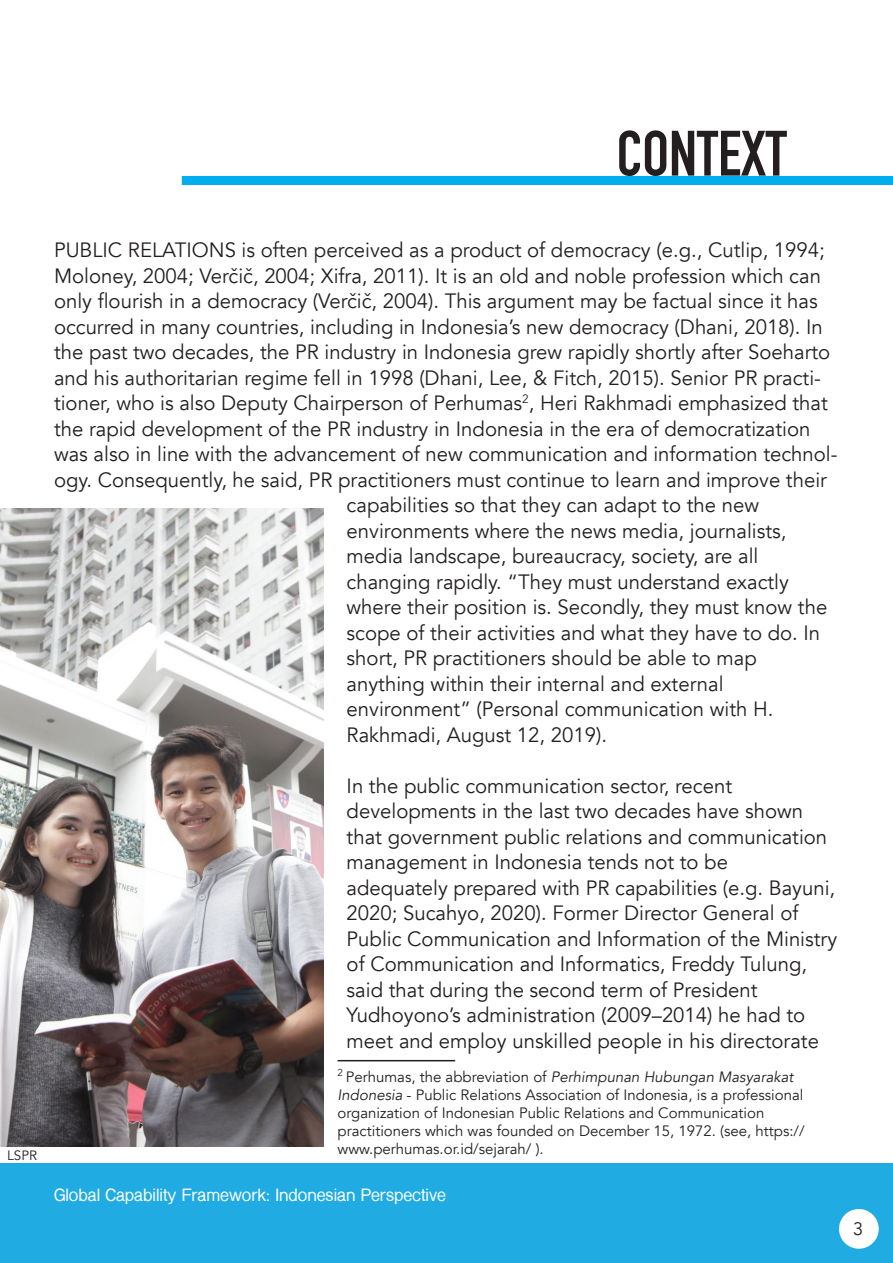
<style>
.page{position:relative;width:893px;height:1263px;background:#fff}
.page>*{position:absolute;margin:0;border:0;box-sizing:border-box;transform-origin:0 0}
.t1{font:700 63px "DIN Condensed";color:#231f20}
.t2{font:20.7px/25.5px "Avenir";color:#231f20}
.t3{font:18px "Avenir";color:#231f20}
.t4{font:700 16.5px "Shree Dev 0714";color:#fff}
.t5{font:15px/18px "Avenir";color:#231f20}
.t6{font:italic 15px "Avenir";color:#231f20}
.t7{font:13.5px "Avenir";color:#231f20}
.s1{font-style:normal}
.s2{font-style:italic}
</style>
<div class="page">
<div style="left:182px;top:176px;width:711px;height:9px;background:#00aeef"></div>
<img style="left:0;top:509px;width:323px;height:637px">
<div style="left:1px;top:1164px;width:892px;height:99px;background:#20ace3"></div>
<div style="left:839px;top:1209px;width:40px;height:40px;background:#fff;border-radius:50%"></div>
<hr style="left:338px;top:1060px;width:117px;height:1px;background:#231f20">
<p class="t1" style="left:617px;top:111px;width:172px">CONTEXT</p>
<p class="t7" style="left:7px;top:1147px;width:32px">LSPR</p>
<p class="t2" style="left:54px;top:238px;width:785px">PUBLIC RELATIONS is often perceived as a product of democracy (e.g., Cutlip, 1994; Moloney, 2004; Verčič, 2004; Xifra, 2011). It is an old and noble profession which can only flourish in a democracy (Verčič, 2004). This argument may be factual since it has occurred in many countries, including in Indonesia’s new democracy (Dhani, 2018). In the past two decades, the PR industry in Indonesia grew rapidly shortly after Soeharto and his authoritarian regime fell in 1998 (Dhani, Lee, &amp; Fitch, 2015). Senior PR practi&shy;tioner, who is also Deputy Chairperson of Perhumas<sup>2</sup>, Heri Rakhmadi emphasized that the rapid development of the PR industry in Indonesia in the era of democratization was also in line with the advancement of new communication and information technol&shy;ogy. Consequently, he said, PR practitioners must continue to learn and improve their</p>
<p class="t2" style="left:347px;top:493px;width:414px">capabilities so that they can adapt to the new</p>
<p class="t2" style="left:347px;top:518px;width:441px">environments where the news media, journalists,</p>
<p class="t2" style="left:347px;top:544px;width:413px">media landscape, bureaucracy, society, are all</p>
<p class="t2" style="left:347px;top:569px;width:444px">changing rapidly. “They must understand exactly</p>
<p class="t2" style="left:347px;top:595px;width:482px">where their position is. Secondly, they must know the</p>
<p class="t2" style="left:347px;top:620px;width:475px">scope of their activities and what they have to do. In</p>
<p class="t2" style="left:347px;top:646px;width:412px">short, PR practitioners should be able to map</p>
<p class="t2" style="left:347px;top:671px;width:378px">anything within their internal and external</p>
<p class="t2" style="left:347px;top:697px;width:428px">environment” (Personal communication with H.</p>
<p class="t2" style="left:347px;top:722px;width:262px">Rakhmadi, August 12, 2019).</p>
<p class="t2" style="left:347px;top:773px;width:387px">In the public communication sector, recent</p>
<p class="t2" style="left:347px;top:799px;width:458px">developments in the last two decades have shown</p>
<p class="t2" style="left:347px;top:824px;width:482px">that government public relations and communication</p>
<p class="t2" style="left:347px;top:850px;width:383px">management in Indonesia tends not to be</p>
<p class="t2" style="left:347px;top:875px;width:490px">adequately prepared with PR capabilities (e.g. Bayuni,</p>
<p class="t2" style="left:347px;top:901px;width:453px">2020; Sucahyo, 2020). Former Director General of</p>
<p class="t2" style="left:347px;top:926px;width:492px">Public Communication and Information of the Ministry</p>
<p class="t2" style="left:347px;top:952px;width:462px">of Communication and Informatics, Freddy Tulung,</p>
<p class="t2" style="left:347px;top:977px;width:412px">said that during the second term of President</p>
<p class="t2" style="left:347px;top:1003px;width:460px">Yudhoyono’s administration (2009–2014) he had to</p>
<p class="t2" style="left:347px;top:1028px;width:474px">meet and employ unskilled people in his directorate</p>
<p class="t6" style="left:338px;top:1067px;width:457px"><sup>2</sup> <span class="s1">Perhumas, the abbreviation of</span> Perhimpunan Hubungan Masyarakat</p>
<p class="t5" style="left:338px;top:1086px;width:467px"><span class="s2">Indonesia</span> - Public Relations Association of Indonesia, is a professional</p>
<p class="t5" style="left:338px;top:1104px;width:428px">organization of Indonesian Public Relations and Communication</p>
<p class="t5" style="left:338px;top:1122px;width:468px">practitioners which was founded on December 15, 1972. (see, https:// www.perhumas.or.id/sejarah/ ).</p>
<p class="t4" style="left:54px;top:1186px;width:394px">Global Capability Framework: Indonesian Perspective</p>
<p class="t3" style="left:853px;top:1218px;width:12px">3</p>
</div>
